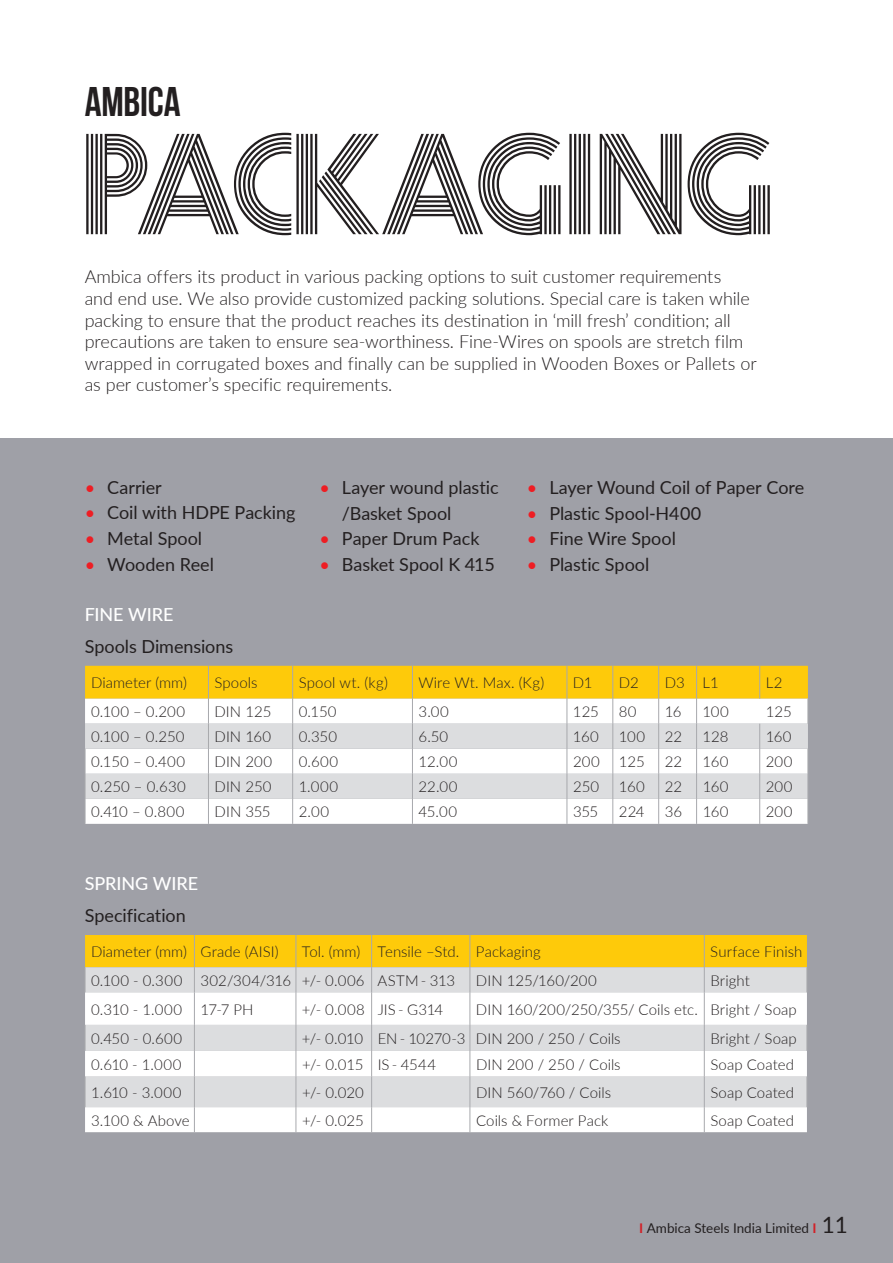
<style>
.page{position:relative;width:893px;height:1263px;background:#fff}
.page>*{position:absolute;margin:0;border:0;box-sizing:border-box;transform-origin:0 0}
.t1{font:128.25px "Prisma";letter-spacing:-.02em;color:#231f20}
.t2{font:700 41.4px "Bebas Neue";letter-spacing:-.005em;color:#231f20}
.t3{font:300 18px/21.6px "Lato";letter-spacing:-.005em;color:#231f20}
.t4{font:18px/25.5px "Lato";color:#231f20}
.t5{font:500 18px "Lato";letter-spacing:-.005em;color:#fff}
.t6{font:300 15px "Lato";letter-spacing:.005em;color:#231f20}
.t7{font:300 15px "Lato";letter-spacing:-.015em;color:#231f20}
.t8{font:13.5px "Lato";color:#231f20}
.s1{color:#ee1d23}
.s2{font-family:"DIN Pro";font-weight:700;color:#d1232a}
.s3{font-size:22.5px}
</style>
<div class="page">
<div style="left:0;top:438px;width:893px;height:824px;background:#9fa0a7"></div>
<svg style="left:85px;top:666px;width:723px;height:158px;background:#f2e7c1"></svg>
<svg style="left:85px;top:992px;width:722px;height:140px;background:#f0f0f1"></svg>
<hr style="left:194px;top:992px;width:1px;height:33px;background:#a8a9ad">
<hr style="left:296px;top:992px;width:1px;height:33px;background:#a8a9ad">
<hr style="left:371px;top:992px;width:1px;height:33px;background:#a8a9ad">
<hr style="left:470px;top:992px;width:1px;height:33px;background:#a8a9ad">
<hr style="left:704px;top:992px;width:1px;height:33px;background:#a8a9ad">
<svg style="left:194px;top:1107px;width:1px;height:25px"></svg>
<svg style="left:296px;top:1107px;width:1px;height:25px"></svg>
<svg style="left:371px;top:1107px;width:1px;height:25px"></svg>
<svg style="left:470px;top:1107px;width:1px;height:25px"></svg>
<svg style="left:704px;top:1107px;width:1px;height:25px"></svg>
<svg style="left:85px;top:935px;width:722px;height:57px;background:#eed167"></svg>
<svg style="left:85px;top:1025px;width:1px;height:26px"></svg>
<svg style="left:194px;top:1025px;width:1px;height:51px"></svg>
<svg style="left:296px;top:1025px;width:1px;height:51px"></svg>
<svg style="left:371px;top:1025px;width:1px;height:51px"></svg>
<svg style="left:470px;top:1025px;width:1px;height:51px"></svg>
<svg style="left:704px;top:1025px;width:1px;height:51px"></svg>
<hr style="left:85px;top:1076px;width:1px;height:31px;background:#a8a9ad">
<hr style="left:194px;top:1076px;width:1px;height:31px;background:#a8a9ad">
<hr style="left:296px;top:1076px;width:1px;height:31px;background:#a8a9ad">
<hr style="left:371px;top:1076px;width:1px;height:31px;background:#a8a9ad">
<hr style="left:470px;top:1076px;width:1px;height:31px;background:#a8a9ad">
<hr style="left:704px;top:1076px;width:1px;height:31px;background:#a8a9ad">
<hr style="left:807px;top:1076px;width:1px;height:31px;background:#a8a9ad">
<h2 class="t2" style="left:85px;top:79px;width:97px">AMBICA</h2>
<h1 class="t1" style="left:78px;top:89px;width:693px">PACKAGING</h1>
<p class="t3" style="left:85px;top:265px;width:674px">Ambica offers its product in various packing options to suit customer requirements<br>and end use. We also provide customized packing solutions. Special care is taken while packing to ensure that the product reaches its destination in ‘mill fresh’ condition; all precautions are taken to ensure sea-worthiness. Fine-Wires on spools are stretch film wrapped in corrugated boxes and finally can be supplied in Wooden Boxes or Pallets or as per customer’s specific requirements.</p>
<p class="t4" style="left:85px;top:474px;width:79px"><span class="s1">•</span> Carrier</p>
<p class="t4" style="left:85px;top:499px;width:212px"><span class="s1">•</span> Coil with HDPE Packing</p>
<p class="t4" style="left:85px;top:525px;width:119px"><span class="s1">•</span> Metal Spool</p>
<p class="t4" style="left:85px;top:550px;width:131px"><span class="s1">•</span> Wooden Reel</p>
<p class="t4" style="left:342px;top:474px;width:158px;text-indent:-23px"><span class="s1">•</span> Layer wound plastic /Basket Spool</p>
<p class="t4" style="left:319px;top:525px;width:162px"><span class="s1">•</span> Paper Drum Pack</p>
<p class="t4" style="left:319px;top:550px;width:177px"><span class="s1">•</span> Basket Spool K 415</p>
<p class="t4" style="left:527px;top:474px;width:279px"><span class="s1">•</span> Layer Wound Coil of Paper Core</p>
<p class="t4" style="left:527px;top:499px;width:176px"><span class="s1">•</span> Plastic Spool-H400</p>
<p class="t4" style="left:527px;top:525px;width:151px"><span class="s1">•</span> Fine Wire Spool</p>
<p class="t4" style="left:527px;top:550px;width:124px"><span class="s1">•</span> Plastic Spool</p>
<p class="t5" style="left:85px;top:601px;width:90px">FINE WIRE</p>
<p class="t4" style="left:85px;top:633px;width:150px">Spools Dimensions</p>
<p class="t6" style="left:91px;top:672px;width:97px">Diameter (mm)</p>
<p class="t6" style="left:214px;top:672px;width:45px">Spools</p>
<p class="t6" style="left:299px;top:672px;width:91px">Spool wt. (kg)</p>
<p class="t6" style="left:418px;top:672px;width:127px">Wire Wt. Max. (Kg)</p>
<p class="t6" style="left:573px;top:672px;width:21px">D1</p>
<p class="t6" style="left:619px;top:672px;width:21px">D2</p>
<p class="t6" style="left:665px;top:672px;width:56px">D3 L1</p>
<p class="t6" style="left:766px;top:672px;width:18px">L2</p>
<p class="t6" style="left:91px;top:701px;width:96px">0.100 – 0.200</p>
<p class="t6" style="left:214px;top:701px;width:58px">DIN 125</p>
<p class="t6" style="left:299px;top:701px;width:39px">0.150</p>
<p class="t6" style="left:418px;top:701px;width:32px">3.00</p>
<p class="t6" style="left:573px;top:701px;width:28px">125</p>
<p class="t6" style="left:619px;top:701px;width:19px">80</p>
<p class="t6" style="left:665px;top:701px;width:18px">16</p>
<p class="t6" style="left:703px;top:701px;width:28px">100</p>
<p class="t6" style="left:766px;top:701px;width:28px">125</p>
<p class="t6" style="left:91px;top:726px;width:95px">0.100 – 0.250</p>
<p class="t6" style="left:214px;top:726px;width:58px">DIN 160</p>
<p class="t6" style="left:299px;top:726px;width:40px">0.350</p>
<p class="t6" style="left:418px;top:726px;width:31px">6.50</p>
<p class="t6" style="left:573px;top:726px;width:27px">160</p>
<p class="t6" style="left:619px;top:726px;width:28px">100</p>
<p class="t6" style="left:665px;top:726px;width:19px">22</p>
<p class="t6" style="left:703px;top:726px;width:27px">128</p>
<p class="t6" style="left:766px;top:726px;width:27px">160</p>
<p class="t6" style="left:91px;top:751px;width:96px">0.150 – 0.400</p>
<p class="t6" style="left:215px;top:751px;width:59px">DIN 200</p>
<p class="t6" style="left:299px;top:751px;width:41px">0.600</p>
<p class="t6" style="left:418px;top:751px;width:41px">12.00</p>
<p class="t6" style="left:573px;top:751px;width:28px">200</p>
<p class="t6" style="left:619px;top:751px;width:28px">125</p>
<p class="t6" style="left:665px;top:751px;width:19px">22</p>
<p class="t6" style="left:703px;top:751px;width:27px">160</p>
<p class="t6" style="left:766px;top:751px;width:28px">200</p>
<p class="t6" style="left:91px;top:776px;width:96px">0.250 – 0.630</p>
<p class="t6" style="left:215px;top:776px;width:59px">DIN 250</p>
<p class="t6" style="left:299px;top:776px;width:41px">1.000</p>
<p class="t6" style="left:418px;top:776px;width:41px">22.00</p>
<p class="t6" style="left:573px;top:776px;width:28px">250</p>
<p class="t6" style="left:619px;top:776px;width:27px">160</p>
<p class="t6" style="left:665px;top:776px;width:19px">22</p>
<p class="t6" style="left:703px;top:776px;width:27px">160</p>
<p class="t6" style="left:766px;top:776px;width:28px">200</p>
<p class="t6" style="left:91px;top:801px;width:95px">0.410 – 0.800</p>
<p class="t6" style="left:215px;top:801px;width:58px">DIN 355</p>
<p class="t6" style="left:299px;top:801px;width:32px">2.00</p>
<p class="t6" style="left:419px;top:801px;width:40px">45.00</p>
<p class="t6" style="left:573px;top:801px;width:27px">355</p>
<p class="t6" style="left:619px;top:801px;width:27px">224</p>
<p class="t6" style="left:665px;top:801px;width:19px">36</p>
<p class="t6" style="left:703px;top:801px;width:27px">160</p>
<p class="t6" style="left:766px;top:801px;width:28px">200</p>
<p class="t5" style="left:85px;top:870px;width:115px">SPRING WIRE</p>
<p class="t4" style="left:85px;top:902px;width:103px">Specification</p>
<p class="t6" style="left:91px;top:941px;width:189px">Diameter (mm) Grade (AISI)</p>
<p class="t6" style="left:302px;top:941px;width:240px">Tol. (mm) Tensile –Std. Packaging</p>
<p class="t6" style="left:710px;top:941px;width:93px">Surface Finish</p>
<p class="t6" style="left:91px;top:970px;width:366px">0.100 - 0.300 302/304/316 +/- 0.006 ASTM - 313</p>
<p class="t6" style="left:476px;top:970px;width:122px">DIN 125/160/200</p>
<p class="t6" style="left:710px;top:970px;width:41px">Bright</p>
<p class="t7" style="left:91px;top:999px;width:164px">0.310 - 1.000 17-7 PH</p>
<p class="t6" style="left:302px;top:999px;width:143px">+/- 0.008 JIS - G314</p>
<p class="t6" style="left:476px;top:999px;width:322px">DIN 160/200/250/355/ Coils etc. Bright / Soap</p>
<p class="t6" style="left:91px;top:1028px;width:93px">0.450 - 0.600</p>
<p class="t6" style="left:302px;top:1028px;width:320px">+/- 0.010 EN- 10270-3 DIN 200 / 250 / Coils</p>
<p class="t6" style="left:710px;top:1028px;width:88px">Bright / Soap</p>
<p class="t6" style="left:91px;top:1054px;width:92px">0.610 - 1.000</p>
<p class="t6" style="left:302px;top:1054px;width:136px">+/- 0.015 IS - 4544</p>
<p class="t6" style="left:476px;top:1054px;width:146px">DIN 200 / 250 / Coils</p>
<p class="t6" style="left:710px;top:1054px;width:85px">Soap Coated</p>
<p class="t6" style="left:91px;top:1082px;width:92px">1.610 - 3.000</p>
<p class="t6" style="left:302px;top:1082px;width:63px">+/- 0.020</p>
<p class="t6" style="left:476px;top:1082px;width:137px">DIN 560/760 / Coils</p>
<p class="t6" style="left:710px;top:1082px;width:85px">Soap Coated</p>
<p class="t6" style="left:91px;top:1110px;width:100px">3.100 &amp; Above</p>
<p class="t6" style="left:302px;top:1110px;width:63px">+/- 0.025</p>
<p class="t6" style="left:476px;top:1110px;width:134px">Coils &amp; Former Pack</p>
<p class="t6" style="left:710px;top:1110px;width:85px">Soap Coated</p>
<p class="t8" style="left:639px;top:1218px;width:210px"><span class="s2">I</span> Ambica Steels India Limited <span class="s2">I</span> <span class="s3">11</span></p>
</div>
